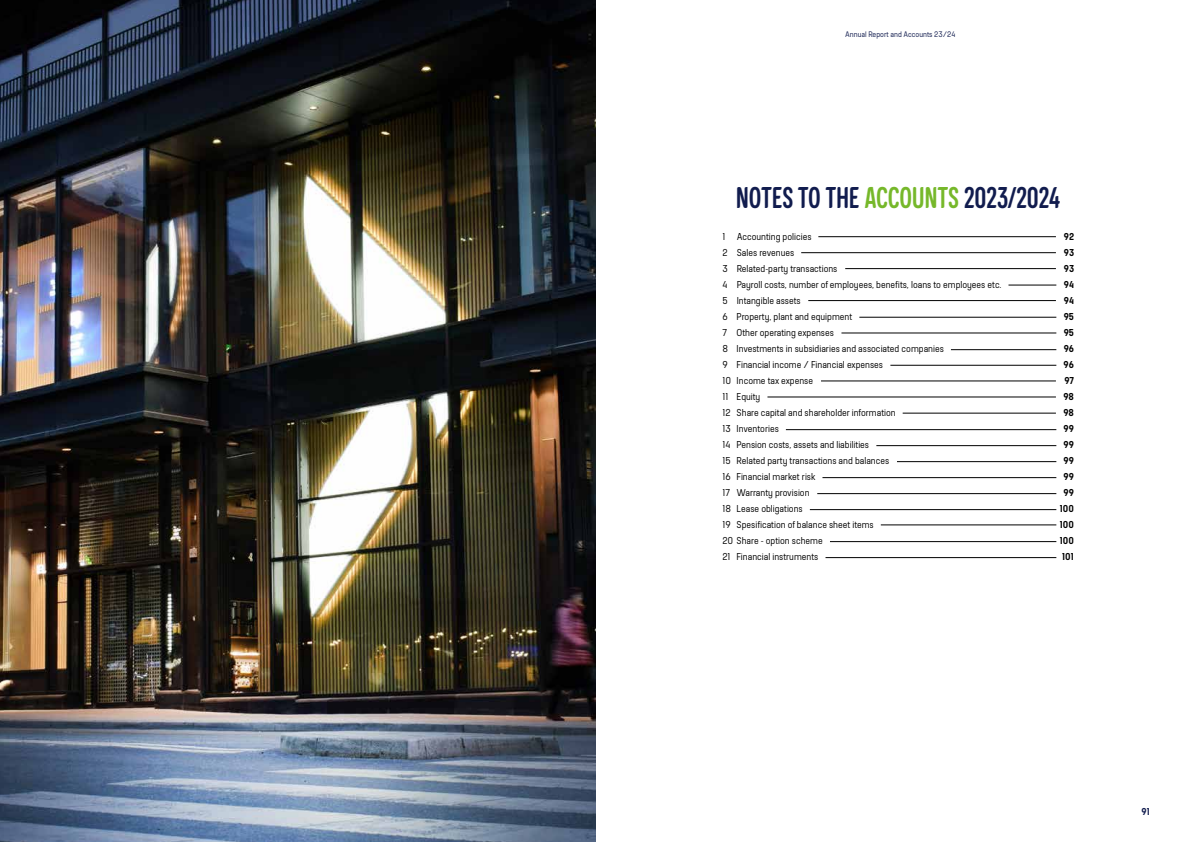
<style>
.page{position:relative;width:1191px;height:842px;background:#fff}
.page>*{position:absolute;margin:0;border:0;box-sizing:border-box;transform-origin:0 0}
.t1{font:30px "Elkjop A Int Headline";letter-spacing:-.005em;color:#111c4e}
.t2{font:10px "Elkjop A Int Bodytext";color:#000}
.t3{font:600 10px "Elkjop A Int Bodytext";color:#000}
.t4{font:600 10px "Elkjop A Int Bodytext";color:#111c4e}
.t5{font:8px "Elkjop A Int Bodytext";color:#111c4e}
.s1{color:#76b82a}
</style>
<div class="page">
<img style="left:0;top:0;width:595px;height:842px">
<hr style="left:818px;top:236px;width:238px;height:1px;background:#000">
<hr style="left:1008px;top:285px;width:48px;height:1px;background:#000">
<hr style="left:859px;top:317px;width:197px;height:1px;background:#000">
<hr style="left:841px;top:333px;width:215px;height:1px;background:#000">
<hr style="left:951px;top:349px;width:105px;height:1px;background:#000">
<hr style="left:890px;top:365px;width:166px;height:1px;background:#000">
<hr style="left:821px;top:381px;width:235px;height:1px;background:#000">
<hr style="left:767px;top:397px;width:289px;height:1px;background:#000">
<hr style="left:902px;top:413px;width:154px;height:1px;background:#000">
<hr style="left:786px;top:429px;width:270px;height:1px;background:#000">
<hr style="left:876px;top:445px;width:180px;height:1px;background:#000">
<hr style="left:897px;top:461px;width:159px;height:1px;background:#000">
<hr style="left:822px;top:477px;width:234px;height:1px;background:#000">
<hr style="left:810px;top:509px;width:246px;height:1px;background:#000">
<hr style="left:880px;top:525px;width:176px;height:1px;background:#000">
<hr style="left:830px;top:541px;width:226px;height:1px;background:#000">
<hr style="left:825px;top:557px;width:231px;height:1px;background:#000">
<hr style="left:817px;top:493px;width:239px;height:1px;background:#000">
<hr style="left:808px;top:300px;width:248px;height:1px;background:#000">
<hr style="left:845px;top:268px;width:211px;height:1px;background:#000">
<hr style="left:801px;top:252px;width:255px;height:1px;background:#000">
<p class="t5" style="left:845px;top:30px;width:112px">Annual Report and Accounts 23/24</p>
<h1 class="t1" style="left:736px;top:181px;width:326px">NOTES TO THE <span class="s1">ACCOUNTS</span> 2023/2024</h1>
<p class="t2" style="left:722px;top:231px;width:91px">1 Accounting policies</p>
<p class="t3" style="left:1063px;top:231px;width:12px">92</p>
<p class="t2" style="left:722px;top:247px;width:73px">2 Sales revenues</p>
<p class="t3" style="left:1063px;top:247px;width:12px">93</p>
<p class="t2" style="left:722px;top:263px;width:116px">3 Related-party transactions</p>
<p class="t3" style="left:1063px;top:263px;width:12px">93</p>
<p class="t2" style="left:722px;top:279px;width:280px">4 Payroll costs, number of employees, benefits, loans to employees etc.</p>
<p class="t3" style="left:1064px;top:279px;width:12px">94</p>
<p class="t2" style="left:722px;top:295px;width:80px">5 Intangible assets</p>
<p class="t3" style="left:1064px;top:295px;width:12px">94</p>
<p class="t2" style="left:722px;top:311px;width:130px">6 Property, plant and equipment.</p>
<p class="t3" style="left:1063px;top:311px;width:12px">95</p>
<p class="t2" style="left:722px;top:327px;width:110px">7 Other operating expenses.</p>
<p class="t3" style="left:1063px;top:327px;width:12px">95</p>
<p class="t2" style="left:722px;top:343px;width:223px">8 Investments in subsidiaries and associated companies</p>
<p class="t3" style="left:1063px;top:343px;width:12px">96</p>
<p class="t2" style="left:722px;top:359px;width:159px">9 Financial income / Financial expenses.</p>
<p class="t3" style="left:1063px;top:359px;width:12px">96</p>
<p class="t2" style="left:722px;top:375px;width:92px">10 Income tax expense</p>
<p class="t3" style="left:1064px;top:375px;width:11px">97</p>
<p class="t2" style="left:722px;top:391px;width:39px">11 Equity</p>
<p class="t3" style="left:1063px;top:391px;width:12px">98</p>
<p class="t2" style="left:722px;top:407px;width:172px">12 Share capital and shareholder information.</p>
<p class="t3" style="left:1063px;top:407px;width:12px">98</p>
<p class="t2" style="left:722px;top:423px;width:58px">13 Inventories</p>
<p class="t3" style="left:1063px;top:423px;width:12px">99</p>
<p class="t2" style="left:722px;top:439px;width:146px">14 Pension costs, assets and liabilities.</p>
<p class="t3" style="left:1063px;top:439px;width:12px">99</p>
<p class="t2" style="left:722px;top:455px;width:166px">15 Related party transactions and balances.</p>
<p class="t3" style="left:1063px;top:455px;width:12px">99</p>
<p class="t2" style="left:722px;top:471px;width:95px">16 Financial market risk</p>
<p class="t3" style="left:1063px;top:471px;width:12px">99</p>
<p class="t2" style="left:722px;top:487px;width:89px">17 Warranty provision</p>
<p class="t3" style="left:1063px;top:487px;width:12px">99</p>
<p class="t2" style="left:722px;top:503px;width:82px">18 Lease obligations</p>
<p class="t3" style="left:1059px;top:503px;width:16px">100</p>
<p class="t2" style="left:722px;top:519px;width:150px">19 Spesification of balance sheet items.</p>
<p class="t3" style="left:1059px;top:519px;width:16px">100</p>
<p class="t2" style="left:722px;top:535px;width:99px">20 Share - option scheme.</p>
<p class="t3" style="left:1059px;top:535px;width:16px">100</p>
<p class="t2" style="left:722px;top:551px;width:97px">21 Financial instruments</p>
<p class="t3" style="left:1062px;top:551px;width:13px">101</p>
<p class="t4" style="left:1141px;top:806px;width:10px">91</p>
</div>
